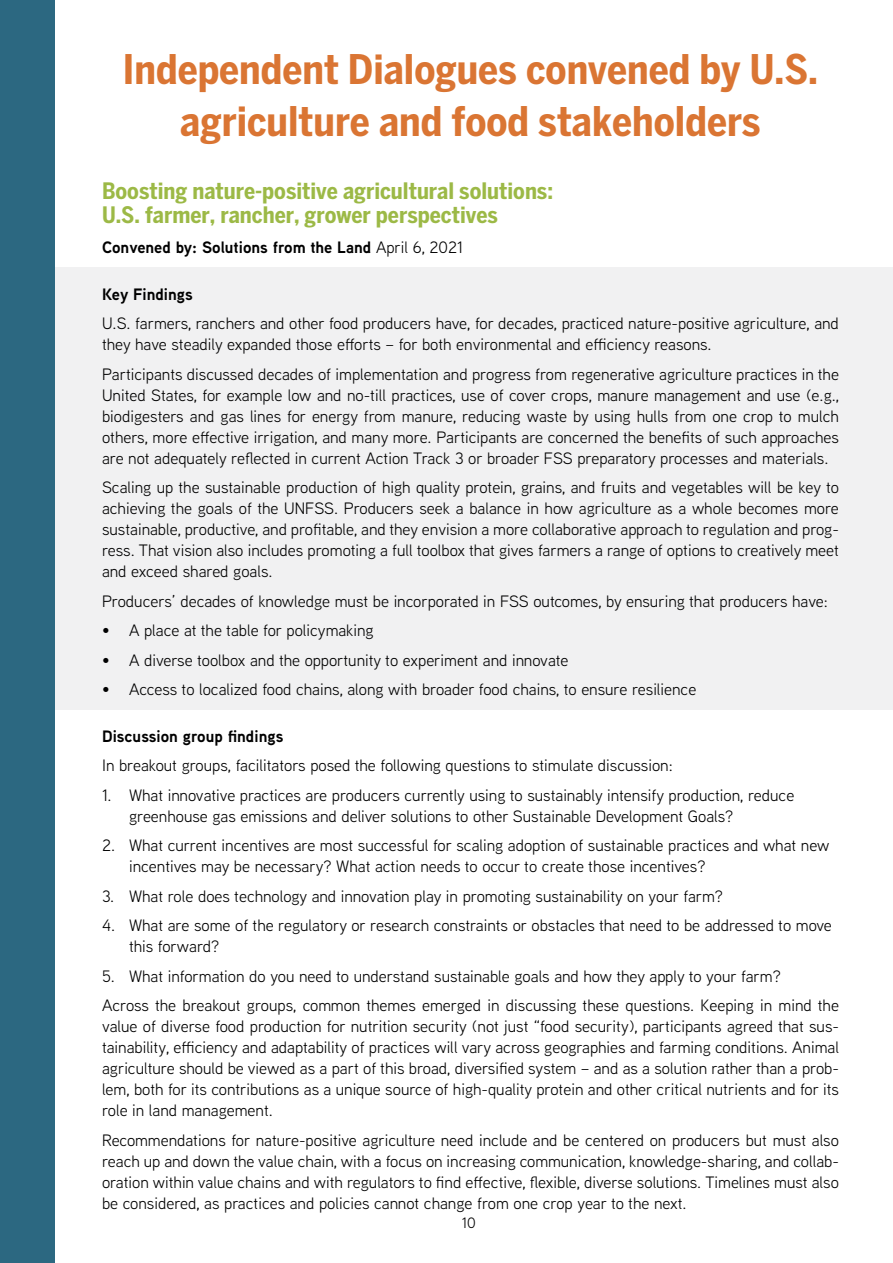
<style>
.page{position:relative;width:893px;height:1263px;background:#fff}
.page>*{position:absolute;margin:0;border:0;box-sizing:border-box;transform-origin:0 0}
.t1{font:700 condensed 40.5px/52.5px "Benton Sans";color:#da7533;text-align:center}
.t2{font:700 condensed 22.5px/24px "Benton Sans";color:#9cb946}
.t3{font:16.5px/21px "Aaux Next";color:#000}
.t4{font:700 16.5px "Aaux Next";color:#000}
.t5{font:15px "Aaux Next";color:#000}
.s1{font-weight:400}
</style>
<div class="page">
<div style="left:54px;top:268px;width:839px;height:442px;background:#f1f1f2"></div>
<div style="left:0;top:0;width:54px;height:1263px;background:#2c6881"></div>
<h1 class="t1" style="left:123px;top:43px;width:697px">Independent Dialogues convened by U.S. agriculture and food stakeholders</h1>
<h2 class="t2" style="left:102px;top:179px;width:453px">Boosting nature-positive agricultural solutions:<br>U.S. farmer, rancher, grower perspectives</h2>
<p class="t4" style="left:102px;top:236px;width:363px">Convened by: Solutions from the Land <span class="s1">April 6, 2021</span></p>
<p class="t4" style="left:102px;top:282px;width:92px">Key Findings</p>
<p class="t3" style="left:102px;top:312px;width:738px">U.S. farmers, ranchers and other food producers have, for decades, practiced nature-positive agriculture, and they have steadily expanded those efforts – for both environmental and efficiency reasons.</p>
<p class="t3" style="left:102px;top:363px;width:738px;text-align:justify">Participants discussed decades of implementation and progress from regenerative agriculture practices in the United States, for example low and no-till practices, use of cover crops, manure management and use (e.g., biodigesters and gas lines for energy from manure, reducing waste by using hulls from one crop to mulch others, more effective irrigation, and many more. Participants are concerned the benefits of such approaches are not adequately reflected in current Action Track 3 or broader FSS preparatory processes and materials.</p>
<p class="t3" style="left:102px;top:476px;width:738px;text-align:justify">Scaling up the sustainable production of high quality protein, grains, and fruits and vegetables will be key to achieving the goals of the UNFSS. Producers seek a balance in how agriculture as a whole becomes more sustainable, productive, and profitable, and they envision a more collaborative approach to regulation and prog&shy;ress. That vision also includes promoting a full toolbox that gives farmers a range of options to creatively meet and exceed shared goals.</p>
<p class="t3" style="left:102px;top:590px;width:727px">Producers’ decades of knowledge must be incorporated in FSS outcomes, by ensuring that producers have:</p>
<p class="t3" style="left:102px;top:619px;width:273px">• A place at the table for policymaking</p>
<p class="t3" style="left:102px;top:649px;width:468px">• A diverse toolbox and the opportunity to experiment and innovate</p>
<p class="t3" style="left:102px;top:678px;width:596px">• Access to localized food chains, along with broader food chains, to ensure resilience</p>
<p class="t4" style="left:102px;top:724px;width:183px">Discussion group findings</p>
<p class="t3" style="left:102px;top:754px;width:572px">In breakout groups, facilitators posed the following questions to stimulate discussion:</p>
<p class="t3" style="left:129px;top:784px;width:667px;text-indent:-27px">1. What innovative practices are producers currently using to sustainably intensify production, reduce greenhouse gas emissions and deliver solutions to other Sustainable Development Goals?</p>
<p class="t3" style="left:129px;top:834px;width:702px;text-indent:-27px">2. What current incentives are most successful for scaling adoption of sustainable practices and what new incentives may be necessary? What action needs to occur to create those incentives?</p>
<p class="t3" style="left:102px;top:885px;width:622px">3. What role does technology and innovation play in promoting sustainability on your farm?</p>
<p class="t3" style="left:129px;top:914px;width:704px;text-indent:-27px">4. What are some of the regulatory or research constraints or obstacles that need to be addressed to move this forward?</p>
<p class="t3" style="left:102px;top:960px;width:738px;line-height:29.5px">5. What information do you need to understand sustainable goals and how they apply to your farm?<br>Across the breakout groups, common themes emerged in discussing these questions. Keeping in mind the</p>
<p class="t3" style="left:102px;top:1015px;width:738px;text-align:justify">value of diverse food production for nutrition security (not just “food security), participants agreed that sus&shy;tainability, efficiency and adaptability of practices will vary across geographies and farming conditions. Animal agriculture should be viewed as a part of this broad, diversified system – and as a solution rather than a prob&shy;lem, both for its contributions as a unique source of high-quality protein and other critical nutrients and for its role in land management.</p>
<p class="t3" style="left:102px;top:1129px;width:738px;text-align:justify">Recommendations for nature-positive agriculture need include and be centered on producers but must also reach up and down the value chain, with a focus on increasing communication, knowledge-sharing, and collab&shy;oration within value chains and with regulators to find effective, flexible, diverse solutions. Timelines must also be considered, as practices and policies cannot change from one crop year to the next.</p>
<p class="t5" style="left:462px;top:1213px;width:16px">10</p>
</div>
